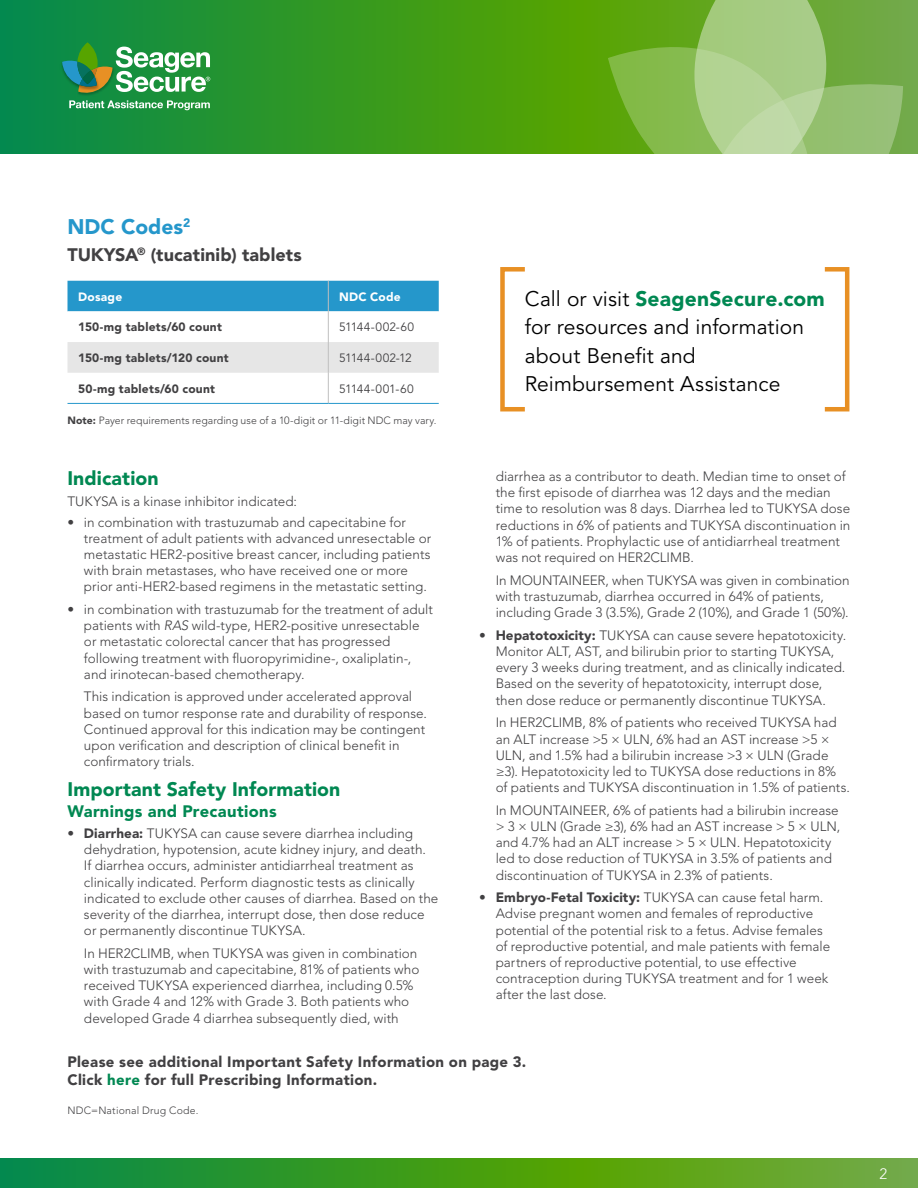
<style>
.page{position:relative;width:918px;height:1188px;background:#fff}
.page>*{position:absolute;margin:0;border:0;box-sizing:border-box;transform-origin:0 0}
.t1{font:21px/28.5px "Avenir LT Pro";letter-spacing:.005em;color:#000}
.t2{font:900 21px "Avenir LT Pro";color:#2597cb}
.t3{font:900 19.5px "Avenir LT Pro";letter-spacing:.005em;color:#008852}
.t4{font:900 18px "Avenir LT Pro";letter-spacing:.005em;color:#414042}
.t5{font:900 16.5px "Avenir LT Pro";letter-spacing:.02em;color:#008852}
.t6{font:900 15px/18.8px "Avenir LT Pro";letter-spacing:.02em;color:#414042}
.t7{font:300 15px "Avenir LT Pro";color:#fff}
.t8{font:300 13.5px/16.2px "Avenir LT Pro";color:#414042}
.t9{font:900 12px "Avenir LT Pro";letter-spacing:.02em;color:#414042}
.t10{font:900 12px "Avenir LT Pro";letter-spacing:.015em;color:#fff}
.t11{font:12px "Avenir LT Pro";letter-spacing:.005em;color:#414042}
.t12{font:12px "Avenir LT Pro";letter-spacing:-.05em;color:#414042}
.t13{font:12px "Avenir LT Pro";letter-spacing:-.015em;color:#414042}
.t14{font:300 10.5px "Avenir LT Pro";letter-spacing:.01em;color:#414042}
.s1{font-weight:900}
.s2{font-style:italic}
.s3{font-weight:900;color:#008852}
.s4{color:#008852}
</style>
<div class="page">
<svg style="left:0;top:1159px;width:918px;height:29px;background:#419c27"></svg>
<svg style="left:0;top:0;width:918px;height:153px;background:#339824"></svg>
<svg style="left:608px;top:0;width:296px;height:153px;background:#8dbd60"></svg>
<svg style="left:69px;top:100px;width:141px;height:10px"></svg>
<img style="left:77px;top:94px;width:38px;height:2px">
<img style="left:60px;top:59px;width:2px;height:32px">
<svg style="left:62px;top:42px;width:148px;height:52px"></svg>
<div style="left:500px;top:267px;width:27px;height:144px;border:4px solid #e89024"></div>
<div style="left:823px;top:267px;width:26px;height:144px;border:4px solid #e89024"></div>
<svg style="left:68px;top:281px;width:371px;height:122px"></svg>
<hr style="left:328px;top:281px;width:1px;height:30px;background:#bfbfbf">
<hr style="left:328px;top:311px;width:1px;height:31px;background:#bfbfbf">
<hr style="left:328px;top:342px;width:1px;height:31px;background:#bfbfbf">
<hr style="left:328px;top:373px;width:1px;height:30px;background:#bfbfbf">
<hr style="left:68px;top:403px;width:260px;height:1px;background:#2597cb">
<hr style="left:328px;top:403px;width:111px;height:1px;background:#2597cb">
<h1 class="t2" style="left:68px;top:214px;width:124px">NDC Codes<sup>2</sup></h1>
<h3 class="t4" style="left:68px;top:244px;width:236px">TUKYSA<sup>®</sup> (tucatinib) tablets</h3>
<p class="t10" style="left:78px;top:289px;width:45px">Dosage</p>
<p class="t10" style="left:339px;top:289px;width:63px">NDC Code</p>
<p class="t9" style="left:78px;top:320px;width:145px">150-mg tablets/60 count</p>
<p class="t11" style="left:339px;top:320px;width:76px">51144-002-60</p>
<p class="t9" style="left:78px;top:351px;width:152px">150-mg tablets/120 count</p>
<p class="t12" style="left:339px;top:351px;width:74px">51144-002-12</p>
<p class="t9" style="left:78px;top:381px;width:138px">50-mg tablets/60 count</p>
<p class="t13" style="left:339px;top:381px;width:76px">51144-001-60</p>
<p class="t14" style="left:68px;top:415px;width:371px"><span class="s1">Note:</span> Payer requirements regarding use of a 10-digit or 11-digit NDC may vary.</p>
<h2 class="t3" style="left:68px;top:467px;width:93px">Indication</h2>
<p class="t8" style="left:68px;top:493px;width:231px">TUKYSA is a kinase inhibitor indicated:</p>
<p class="t8" style="left:84px;top:514px;width:349px;text-indent:-16px">• in combination with trastuzumab and capecitabine for treatment of adult patients with advanced unresectable or metastatic HER2-positive breast cancer, including patients with brain metastases, who have received one or more prior anti-HER2-based regimens in the metastatic setting.</p>
<p class="t8" style="left:84px;top:601px;width:351px;text-indent:-16px">• in combination with trastuzumab for the treatment of adult patients with <span class="s2">RAS</span> wild-type, HER2-positive unresectable or metastatic colorectal cancer that has progressed following treatment with fluoropyrimidine-, oxaliplatin-, and irinotecan-based chemotherapy.</p>
<p class="t8" style="left:84px;top:689px;width:344px">This indication is approved under accelerated approval based on tumor response rate and durability of response.<br>Continued approval for this indication may be contingent upon verification and description of clinical benefit in confirmatory trials.</p>
<h2 class="t3" style="left:68px;top:778px;width:275px">Important Safety Information</h2>
<p class="t5" style="left:68px;top:802px;width:211px">Warnings and Precautions</p>
<p class="t8" style="left:84px;top:825px;width:356px;text-indent:-16px">• <span class="s1">Diarrhea:</span> TUKYSA can cause severe diarrhea including dehydration, hypotension, acute kidney injury, and death.<br>If diarrhea occurs, administer antidiarrheal treatment as clinically indicated. Perform diagnostic tests as clinically indicated to exclude other causes of diarrhea. Based on the severity of the diarrhea, interrupt dose, then dose reduce or permanently discontinue TUKYSA.</p>
<p class="t8" style="left:84px;top:945px;width:337px">In HER2CLIMB, when TUKYSA was given in combination with trastuzumab and capecitabine, 81% of patients who received TUKYSA experienced diarrhea, including 0.5% with Grade 4 and 12% with Grade 3. Both patients who developed Grade 4 diarrhea subsequently died, with</p>
<h1 class="t1" style="left:525px;top:285px;width:302px">Call or visit <span class="s3">SeagenSecure.com </span>for resources and information about Benefit and<br>Reimbursement Assistance</h1>
<p class="t8" style="left:496px;top:468px;width:356px">diarrhea as a contributor to death. Median time to onset of the first episode of diarrhea was 12 days and the median time to resolution was 8 days. Diarrhea led to TUKYSA dose reductions in 6% of patients and TUKYSA discontinuation in 1% of patients. Prophylactic use of antidiarrheal treatment was not required on HER2CLIMB.</p>
<p class="t8" style="left:496px;top:572px;width:355px">In MOUNTAINEER, when TUKYSA was given in combination with trastuzumab, diarrhea occurred in 64% of patients, including Grade 3 (3.5%), Grade 2 (10%), and Grade 1 (50%).</p>
<p class="t8" style="left:496px;top:627px;width:352px;text-indent:-16px">• <span class="s1">Hepatotoxicity:</span> TUKYSA can cause severe hepatotoxicity.<br>Monitor ALT, AST, and bilirubin prior to starting TUKYSA, every 3 weeks during treatment, and as clinically indicated.<br>Based on the severity of hepatotoxicity, interrupt dose, then dose reduce or permanently discontinue TUKYSA.</p>
<p class="t8" style="left:496px;top:715px;width:356px">In HER2CLIMB, 8% of patients who received TUKYSA had an ALT increase &gt;5 × ULN, 6% had an AST increase &gt;5 × ULN, and 1.5% had a bilirubin increase &gt;3 × ULN (Grade ≥3). Hepatotoxicity led to TUKYSA dose reductions in 8% of patients and TUKYSA discontinuation in 1.5% of patients.</p>
<p class="t8" style="left:496px;top:802px;width:346px">In MOUNTAINEER, 6% of patients had a bilirubin increase &gt; 3 × ULN (Grade ≥3), 6% had an AST increase &gt; 5 × ULN, and 4.7% had an ALT increase &gt; 5 × ULN. Hepatotoxicity led to dose reduction of TUKYSA in 3.5% of patients and discontinuation of TUKYSA in 2.3% of patients.</p>
<p class="t8" style="left:496px;top:890px;width:336px;text-indent:-16px">• <span class="s1">Embryo-Fetal Toxicity:</span> TUKYSA can cause fetal harm.<br>Advise pregnant women and females of reproductive potential of the potential risk to a fetus. Advise females of reproductive potential, and male patients with female partners of reproductive potential, to use effective contraception during TUKYSA treatment and for 1 week after the last dose.</p>
<p class="t6" style="left:68px;top:1052px;width:460px">Please see additional Important Safety Information on page 3.<br>Click <span class="s4">here</span> for full Prescribing Information.</p>
<p class="t14" style="left:68px;top:1104px;width:133px">NDC=National Drug Code.</p>
<p class="t7" style="left:880px;top:1165px;width:9px">2</p>
</div>
